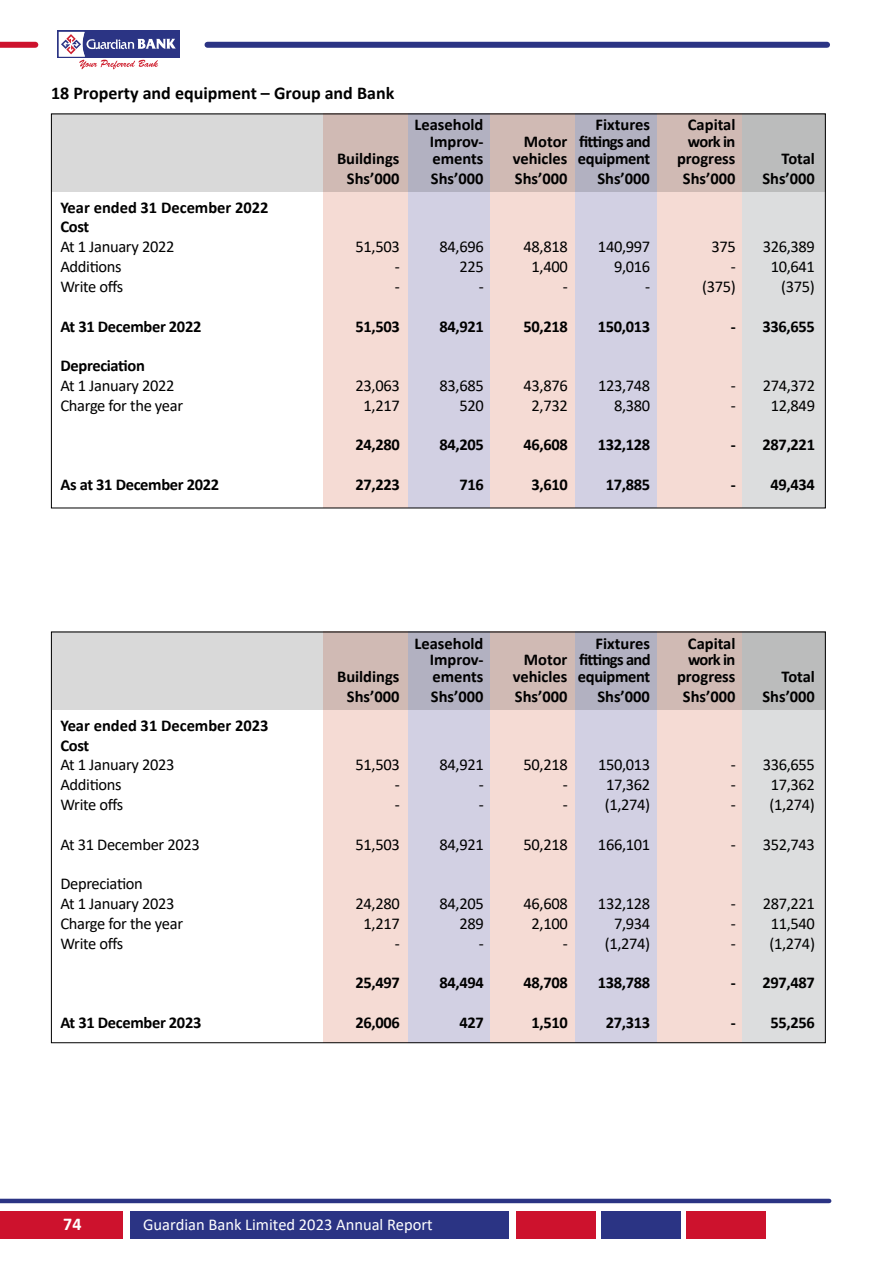
<style>
.page{position:relative;width:893px;height:1263px;background:#fff}
.page>*{position:absolute;margin:0;border:0;box-sizing:border-box;transform-origin:0 0}
.t1{font:700 18px "Calibri";color:#000}
.t2{font:700 18px "Calibri";color:#fff}
.t3{font:700 16.5px/19.8px "Calibri";letter-spacing:-.005em;color:#000}
.t4{font:16.5px/19.8px "Calibri";letter-spacing:-.02em;color:#000}
.t5{font:16.5px "Calibri";color:#fff}
.t6{font:700 16.5px "Calibri";letter-spacing:-.025em;color:#000}
</style>
<div class="page">
<div style="left:686px;top:1211px;width:79px;height:28px;background:#cd122d"></div>
<div style="left:130px;top:1211px;width:378px;height:28px;background:#2b3484"></div>
<div style="left:601px;top:1211px;width:79px;height:28px;background:#2b3484"></div>
<div style="left:516px;top:1211px;width:80px;height:28px;background:#cd122d"></div>
<div style="left:0;top:1211px;width:122px;height:28px;background:#cd122d"></div>
<div style="left:58px;top:31px;width:122px;height:27px;background:#2b3484"></div>
<svg style="left:59px;top:32px;width:117px;height:37px"></svg>
<hr style="left:0;top:1199px;width:829px;height:4px;background:#2b3484">
<div style="left:207px;top:42px;width:620px;height:6px;background:#2b3484"></div>
<div style="left:0;top:42px;width:35px;height:6px;background:#cd122d"></div>
<div style="left:407px;top:113px;width:84px;height:395px;background:#d2d0e3"></div>
<div style="left:407px;top:631px;width:84px;height:412px;background:#d2d0e3"></div>
<div style="left:742px;top:113px;width:83px;height:395px;background:#dcddde"></div>
<div style="left:742px;top:631px;width:83px;height:412px;background:#dcddde"></div>
<div style="left:575px;top:113px;width:83px;height:395px;background:#d2d0e3"></div>
<div style="left:575px;top:631px;width:83px;height:412px;background:#d2d0e3"></div>
<div style="left:658px;top:113px;width:84px;height:395px;background:#f5dbd4"></div>
<div style="left:658px;top:631px;width:84px;height:412px;background:#f5dbd4"></div>
<div style="left:491px;top:113px;width:84px;height:395px;background:#f5dbd4"></div>
<div style="left:491px;top:631px;width:84px;height:412px;background:#f5dbd4"></div>
<div style="left:323px;top:113px;width:84px;height:395px;background:#f5dbd4"></div>
<div style="left:323px;top:631px;width:84px;height:412px;background:#f5dbd4"></div>
<svg style="left:51px;top:113px;width:774px;height:79px"></svg>
<svg style="left:51px;top:631px;width:774px;height:79px"></svg>
<p class="t1" style="left:51px;top:80px;width:345px">18 Property and equipment – Group and Bank</p>
<p class="t3" style="left:414px;top:115px;width:70px">Leasehold</p>
<p class="t3" style="left:596px;top:115px;width:56px">Fixtures</p>
<p class="t3" style="left:688px;top:115px;width:49px">Capital</p>
<p class="t3" style="left:430px;top:132px;width:55px">Improv-</p>
<p class="t6" style="left:524px;top:130px;width:128px">Motor fittings and</p>
<p class="t3" style="left:688px;top:132px;width:49px">work in</p>
<p class="t3" style="left:337px;top:148px;width:64px">Buildings</p>
<p class="t3" style="left:432px;top:148px;width:53px">ements</p>
<p class="t3" style="left:513px;top:148px;width:139px">vehicles equipment</p>
<p class="t3" style="left:677px;top:148px;width:60px">progress</p>
<p class="t3" style="left:782px;top:148px;width:35px">Total</p>
<p class="t3" style="left:347px;top:168px;width:54px">Shs’000</p>
<p class="t3" style="left:431px;top:168px;width:54px">Shs’000</p>
<p class="t3" style="left:515px;top:168px;width:54px">Shs’000</p>
<p class="t3" style="left:597px;top:168px;width:54px">Shs’000</p>
<p class="t3" style="left:683px;top:168px;width:54px">Shs’000</p>
<p class="t3" style="left:762px;top:168px;width:54px">Shs’000</p>
<p class="t3" style="left:60px;top:197px;width:210px">Year ended 31 December 2022<br>Cost</p>
<p class="t4" style="left:60px;top:236px;width:116px">At 1 January 2022</p>
<p class="t4" style="left:355px;top:236px;width:46px">51,503</p>
<p class="t4" style="left:439px;top:236px;width:46px">84,696</p>
<p class="t4" style="left:523px;top:236px;width:46px">48,818</p>
<p class="t4" style="left:598px;top:236px;width:54px">140,997</p>
<p class="t4" style="left:711px;top:236px;width:26px">375</p>
<p class="t4" style="left:763px;top:236px;width:54px">326,389</p>
<p class="t4" style="left:60px;top:256px;width:63px">Additions</p>
<p class="t4" style="left:395px;top:256px;width:7px">-</p>
<p class="t4" style="left:459px;top:256px;width:26px">225</p>
<p class="t4" style="left:532px;top:256px;width:38px">1,400</p>
<p class="t4" style="left:614px;top:256px;width:38px">9,016</p>
<p class="t4" style="left:731px;top:256px;width:86px">- 10,641</p>
<p class="t4" style="left:60px;top:276px;width:64px">Write offs</p>
<p class="t4" style="left:395px;top:276px;width:7px">-</p>
<p class="t4" style="left:479px;top:276px;width:7px">-</p>
<p class="t4" style="left:563px;top:276px;width:7px">-</p>
<p class="t4" style="left:645px;top:276px;width:7px">-</p>
<p class="t4" style="left:702px;top:276px;width:35px">(375)</p>
<p class="t4" style="left:781px;top:276px;width:35px">(375)</p>
<p class="t3" style="left:60px;top:316px;width:142px">At 31 December 2022</p>
<p class="t3" style="left:355px;top:316px;width:46px">51,503</p>
<p class="t3" style="left:439px;top:316px;width:46px">84,921</p>
<p class="t3" style="left:523px;top:316px;width:46px">50,218</p>
<p class="t3" style="left:598px;top:316px;width:54px">150,013</p>
<p class="t3" style="left:731px;top:316px;width:86px">- 336,655</p>
<p class="t3" style="left:60px;top:355px;width:86px">Depreciation</p>
<p class="t4" style="left:60px;top:375px;width:116px">At 1 January 2022</p>
<p class="t4" style="left:355px;top:375px;width:46px">23,063</p>
<p class="t4" style="left:439px;top:375px;width:46px">83,685</p>
<p class="t4" style="left:523px;top:375px;width:46px">43,876</p>
<p class="t4" style="left:598px;top:375px;width:54px">123,748</p>
<p class="t4" style="left:731px;top:375px;width:86px">- 274,372</p>
<p class="t4" style="left:60px;top:395px;width:124px">Charge for the year</p>
<p class="t4" style="left:364px;top:395px;width:38px">1,217</p>
<p class="t4" style="left:459px;top:395px;width:26px">520</p>
<p class="t4" style="left:532px;top:395px;width:38px">2,732</p>
<p class="t4" style="left:614px;top:395px;width:38px">8,380</p>
<p class="t4" style="left:731px;top:395px;width:86px">- 12,849</p>
<p class="t3" style="left:355px;top:435px;width:46px">24,280</p>
<p class="t3" style="left:439px;top:435px;width:46px">84,205</p>
<p class="t3" style="left:523px;top:435px;width:46px">46,608</p>
<p class="t3" style="left:598px;top:435px;width:54px">132,128</p>
<p class="t3" style="left:731px;top:435px;width:86px">- 287,221</p>
<p class="t3" style="left:60px;top:474px;width:160px">As at 31 December 2022</p>
<p class="t3" style="left:355px;top:474px;width:46px">27,223</p>
<p class="t3" style="left:459px;top:474px;width:26px">716</p>
<p class="t3" style="left:531px;top:474px;width:38px">3,610</p>
<p class="t3" style="left:606px;top:474px;width:46px">17,885</p>
<p class="t3" style="left:731px;top:474px;width:86px">- 49,434</p>
<p class="t3" style="left:414px;top:633px;width:70px">Leasehold</p>
<p class="t3" style="left:596px;top:633px;width:56px">Fixtures</p>
<p class="t3" style="left:688px;top:633px;width:49px">Capital</p>
<p class="t3" style="left:430px;top:650px;width:55px">Improv-</p>
<p class="t6" style="left:524px;top:648px;width:128px">Motor fittings and</p>
<p class="t3" style="left:688px;top:650px;width:49px">work in</p>
<p class="t3" style="left:337px;top:666px;width:64px">Buildings</p>
<p class="t3" style="left:432px;top:666px;width:53px">ements</p>
<p class="t3" style="left:513px;top:666px;width:139px">vehicles equipment</p>
<p class="t3" style="left:677px;top:666px;width:60px">progress</p>
<p class="t3" style="left:782px;top:666px;width:35px">Total</p>
<p class="t3" style="left:347px;top:686px;width:54px">Shs’000</p>
<p class="t3" style="left:431px;top:686px;width:54px">Shs’000</p>
<p class="t3" style="left:515px;top:686px;width:54px">Shs’000</p>
<p class="t3" style="left:597px;top:686px;width:54px">Shs’000</p>
<p class="t3" style="left:683px;top:686px;width:54px">Shs’000</p>
<p class="t3" style="left:762px;top:686px;width:54px">Shs’000</p>
<p class="t3" style="left:60px;top:715px;width:210px">Year ended 31 December 2023<br>Cost</p>
<p class="t4" style="left:60px;top:754px;width:116px">At 1 January 2023</p>
<p class="t4" style="left:355px;top:754px;width:46px">51,503</p>
<p class="t4" style="left:439px;top:754px;width:46px">84,921</p>
<p class="t4" style="left:523px;top:754px;width:46px">50,218</p>
<p class="t4" style="left:598px;top:754px;width:54px">150,013</p>
<p class="t4" style="left:731px;top:754px;width:86px">- 336,655</p>
<p class="t4" style="left:60px;top:774px;width:63px">Additions</p>
<p class="t4" style="left:395px;top:774px;width:7px">-</p>
<p class="t4" style="left:479px;top:774px;width:7px">-</p>
<p class="t4" style="left:563px;top:774px;width:89px">- 17,362</p>
<p class="t4" style="left:731px;top:774px;width:86px">- 17,362</p>
<p class="t4" style="left:60px;top:794px;width:64px">Write offs</p>
<p class="t4" style="left:395px;top:794px;width:7px">-</p>
<p class="t4" style="left:479px;top:794px;width:7px">-</p>
<p class="t4" style="left:563px;top:794px;width:89px">- (1,274)</p>
<p class="t4" style="left:731px;top:794px;width:86px">- (1,274)</p>
<p class="t4" style="left:60px;top:834px;width:141px">At 31 December 2023</p>
<p class="t4" style="left:355px;top:834px;width:46px">51,503</p>
<p class="t4" style="left:439px;top:834px;width:46px">84,921</p>
<p class="t4" style="left:523px;top:834px;width:46px">50,218</p>
<p class="t4" style="left:598px;top:834px;width:54px">166,101</p>
<p class="t4" style="left:731px;top:834px;width:86px">- 352,743</p>
<p class="t4" style="left:60px;top:873px;width:116px">Depreciation<br>At 1 January 2023</p>
<p class="t4" style="left:355px;top:893px;width:46px">24,280</p>
<p class="t4" style="left:439px;top:893px;width:46px">84,205</p>
<p class="t4" style="left:523px;top:893px;width:46px">46,608</p>
<p class="t4" style="left:598px;top:893px;width:54px">132,128</p>
<p class="t4" style="left:731px;top:893px;width:86px">- 287,221</p>
<p class="t4" style="left:60px;top:913px;width:124px">Charge for the year</p>
<p class="t4" style="left:363px;top:913px;width:38px">1,217</p>
<p class="t4" style="left:459px;top:913px;width:26px">289</p>
<p class="t4" style="left:531px;top:913px;width:38px">2,100</p>
<p class="t4" style="left:614px;top:913px;width:38px">7,934</p>
<p class="t4" style="left:731px;top:913px;width:86px">- 11,540</p>
<p class="t4" style="left:60px;top:933px;width:64px">Write offs</p>
<p class="t4" style="left:395px;top:933px;width:7px">-</p>
<p class="t4" style="left:479px;top:933px;width:7px">-</p>
<p class="t4" style="left:563px;top:933px;width:89px">- (1,274)</p>
<p class="t4" style="left:731px;top:933px;width:86px">- (1,274)</p>
<p class="t3" style="left:355px;top:972px;width:46px">25,497</p>
<p class="t3" style="left:439px;top:972px;width:46px">84,494</p>
<p class="t3" style="left:523px;top:972px;width:46px">48,708</p>
<p class="t3" style="left:598px;top:972px;width:54px">138,788</p>
<p class="t3" style="left:731px;top:972px;width:86px">- 297,487</p>
<p class="t3" style="left:60px;top:1012px;width:142px">At 31 December 2023</p>
<p class="t3" style="left:355px;top:1012px;width:46px">26,006</p>
<p class="t3" style="left:459px;top:1012px;width:26px">427</p>
<p class="t3" style="left:531px;top:1012px;width:38px">1,510</p>
<p class="t3" style="left:606px;top:1012px;width:46px">27,313</p>
<p class="t3" style="left:731px;top:1012px;width:86px">- 55,256</p>
<p class="t2" style="left:63px;top:1211px;width:20px">74</p>
<p class="t5" style="left:143px;top:1213px;width:291px">Guardian Bank Limited 2023 Annual Report</p>
</div>
